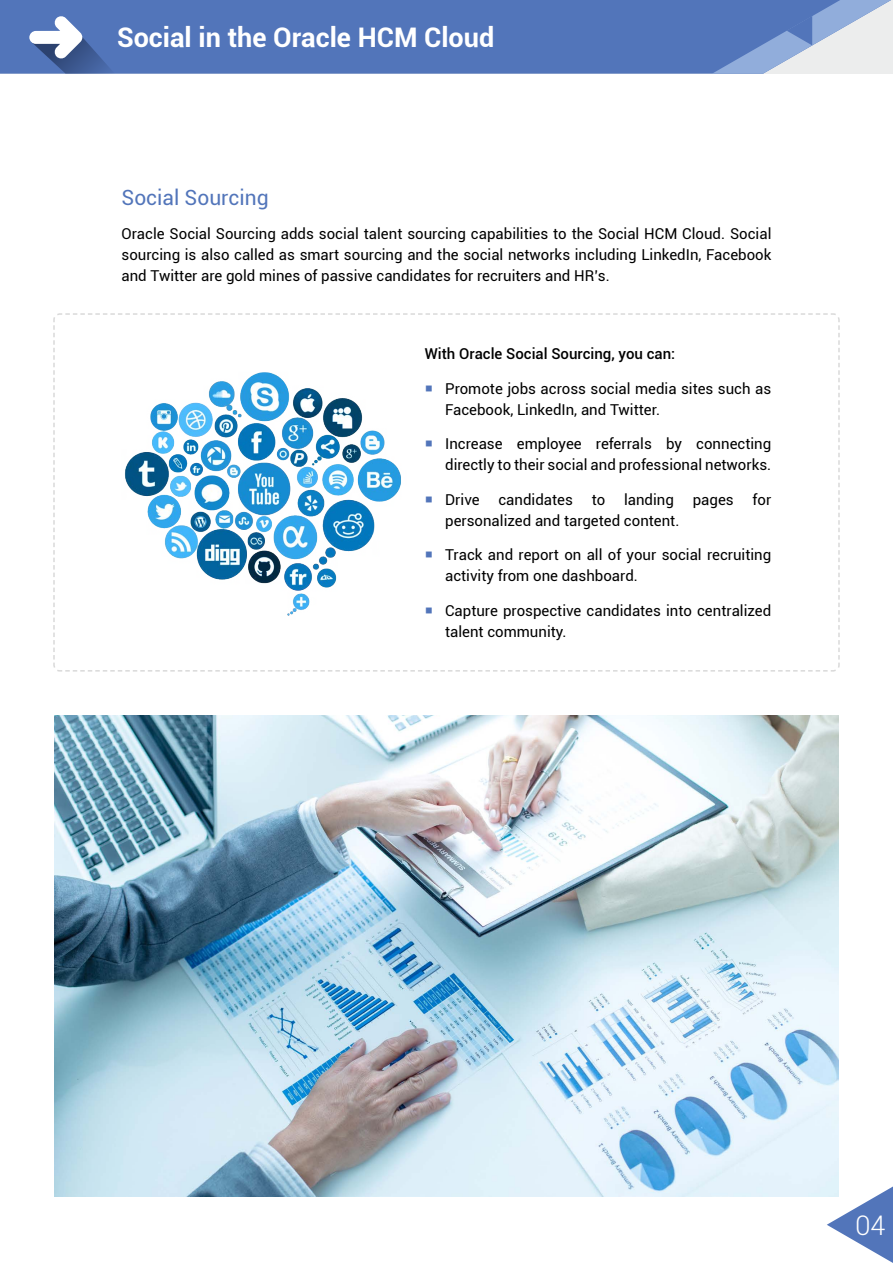
<style>
.page{position:relative;width:893px;height:1263px;background:#fff}
.page>*{position:absolute;margin:0;border:0;box-sizing:border-box;transform-origin:0 0}
.t1{font:700 27px "Roboto";color:#fff}
.t2{font:300 27px "Roboto";color:#fff}
.t3{font:21px "Roboto";color:#5275ba}
.t4{font:15px/21px "Roboto";color:#000}
.t5{font:500 15px "Roboto";color:#000}
.s1{color:#5275ba}
</style>
<div class="page">
<div style="left:0;top:0;width:712px;height:74px;background:#5275ba"></div>
<svg style="left:712px;top:0;width:179px;height:74px;background:#99aed4"></svg>
<svg style="left:29px;top:16px;width:86px;height:58px"></svg>
<svg style="left:827px;top:1186px;width:66px;height:77px"></svg>
<img style="left:54px;top:716px;width:785px;height:480px">
<svg style="left:53px;top:313px;width:787px;height:359px"></svg>
<h1 class="t1" style="left:117px;top:18px;width:379px">Social in the Oracle HCM Cloud</h1>
<h2 class="t3" style="left:122px;top:183px;width:149px">Social Sourcing</h2>
<p class="t4" style="left:122px;top:223px;width:651px;text-align:justify">Oracle Social Sourcing adds social talent sourcing capabilities to the Social HCM Cloud. Social sourcing is also called as smart sourcing and the social networks including LinkedIn, Facebook and Twitter are gold mines of passive candidates for recruiters and HR’s.</p>
<p class="t5" style="left:425px;top:343px;width:252px">With Oracle Social Sourcing, you can:</p>
<p class="t4" style="left:445px;top:377px;width:328px;text-indent:-20px"><span class="s1">○</span> Promote jobs across social media sites such as<br>Facebook, LinkedIn, and Twitter.</p>
<p class="t4" style="left:425px;top:433px;width:348px;text-align:right"><span class="s1">○</span> Increase employee referrals by connecting directly to their social and professional networks.</p>
<p class="t4" style="left:425px;top:488px;width:56px"><span class="s1">○</span> Drive</p>
<p class="t4" style="left:498px;top:488px;width:76px">candidates</p>
<p class="t4" style="left:592px;top:488px;width:15px">to</p>
<p class="t4" style="left:624px;top:488px;width:51px">landing</p>
<p class="t4" style="left:693px;top:488px;width:42px">pages</p>
<p class="t4" style="left:753px;top:488px;width:20px">for</p>
<p class="t4" style="left:445px;top:509px;width:236px">personalized and targeted content.</p>
<p class="t4" style="left:445px;top:544px;width:328px;text-indent:-20px"><span class="s1">○</span> Track and report on all of your social recruiting activity from one dashboard.</p>
<p class="t4" style="left:445px;top:599px;width:328px;text-indent:-20px"><span class="s1">○</span> Capture prospective candidates into centralized talent community.</p>
<h1 class="t2" style="left:856px;top:1206px;width:31px">04</h1>
</div>
